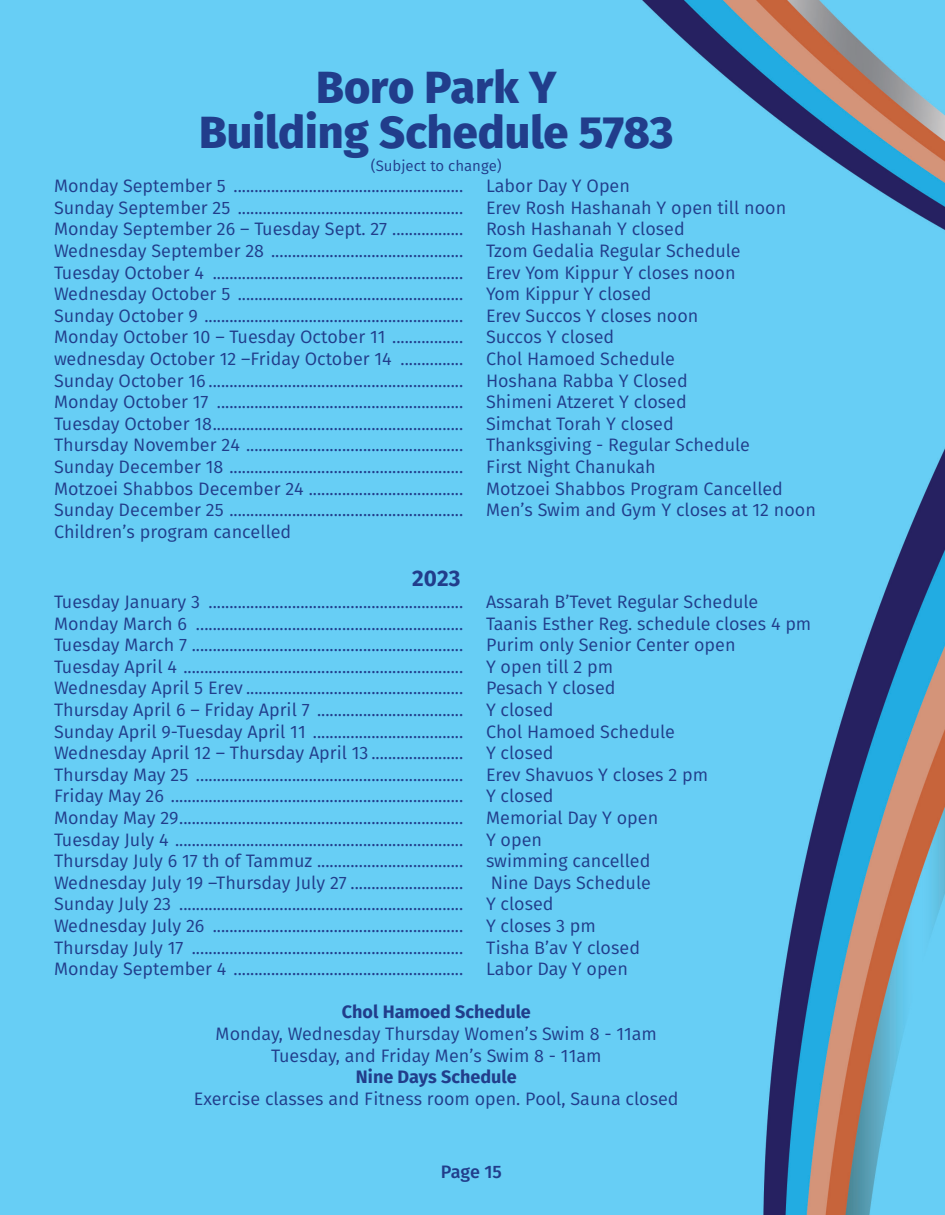
<style>
.page{position:relative;width:945px;height:1215px;background:#fff}
.page>*{position:absolute;margin:0;border:0;box-sizing:border-box;transform-origin:0 0}
.t1{font:800 45px "Fira Sans";color:#213d8b}
.t2{font:700 22.5px "Fira Sans";color:#213d8b}
.t3{font:18px "Fira Sans";color:#213d8b}
.t4{font:700 18px "Fira Sans";color:#213d8b}
.t5{font:500 18px "Fira Sans";letter-spacing:-.005em;color:#213d8b}
.t6{font:15px "Fira Sans";color:#213d8b}
</style>
<div class="page">
<img style="left:0;top:0;width:945px;height:1215px">
<p class="t1" style="left:316px;top:48px;width:242px">Boro Park Y</p>
<p class="t1" style="left:199px;top:93px;width:476px">Building Schedule 5783</p>
<p class="t6" style="left:371px;top:154px;width:132px">(Subject to change)</p>
<p class="t3" style="left:54px;top:173px;width:411px">Monday September 5 .......................................................</p>
<p class="t3" style="left:486px;top:173px;width:146px">Labor Day Y Open</p>
<p class="t3" style="left:54px;top:194px;width:411px">Sunday September 25 ......................................................</p>
<p class="t3" style="left:486px;top:194px;width:302px">Erev Rosh Hashanah Y open till noon</p>
<p class="t3" style="left:54px;top:216px;width:411px">Monday September 26 – Tuesday Sept. 27 .................</p>
<p class="t3" style="left:486px;top:216px;width:200px">Rosh Hashanah Y closed</p>
<p class="t3" style="left:54px;top:237px;width:411px">Wednesday September 28 ..............................................</p>
<p class="t3" style="left:486px;top:237px;width:256px">Tzom Gedalia Regular Schedule</p>
<p class="t3" style="left:54px;top:259px;width:411px">Tuesday October 4 ............................................................</p>
<p class="t3" style="left:486px;top:259px;width:251px">Erev Yom Kippur Y closes noon</p>
<p class="t3" style="left:54px;top:281px;width:411px">Wednesday October 5 ......................................................</p>
<p class="t3" style="left:486px;top:281px;width:167px">Yom Kippur Y closed</p>
<p class="t3" style="left:54px;top:302px;width:411px">Sunday October 9 ..............................................................</p>
<p class="t3" style="left:486px;top:302px;width:214px">Erev Succos Y closes noon</p>
<p class="t3" style="left:54px;top:324px;width:411px">Monday October 10 – Tuesday October 11 .................</p>
<p class="t3" style="left:486px;top:324px;width:130px">Succos Y closed</p>
<p class="t3" style="left:54px;top:345px;width:411px">wednesday October 12 –Friday October 14 ...............</p>
<p class="t3" style="left:486px;top:345px;width:191px">Chol Hamoed Schedule</p>
<p class="t3" style="left:54px;top:367px;width:411px">Sunday October 16 .............................................................</p>
<p class="t3" style="left:486px;top:367px;width:203px">Hoshana Rabba Y Closed</p>
<p class="t3" style="left:54px;top:389px;width:411px">Monday October 17 ...........................................................</p>
<p class="t3" style="left:486px;top:389px;width:202px">Shimeni Atzeret Y closed</p>
<p class="t3" style="left:54px;top:410px;width:411px">Tuesday October 18............................................................</p>
<p class="t3" style="left:486px;top:410px;width:189px">Simchat Torah Y closed</p>
<p class="t3" style="left:54px;top:432px;width:411px">Thursday November 24 ....................................................</p>
<p class="t3" style="left:486px;top:432px;width:266px">Thanksgiving - Regular Schedule</p>
<p class="t3" style="left:54px;top:453px;width:411px">Sunday December 18 ........................................................</p>
<p class="t3" style="left:486px;top:453px;width:171px">First Night Chanukah</p>
<p class="t3" style="left:54px;top:475px;width:411px">Motzoei Shabbos December 24 .....................................</p>
<p class="t3" style="left:486px;top:475px;width:298px">Motzoei Shabbos Program Cancelled</p>
<p class="t3" style="left:54px;top:497px;width:411px">Sunday December 25 ........................................................</p>
<p class="t3" style="left:486px;top:497px;width:331px">Men’s Swim and Gym Y closes at 12 noon</p>
<p class="t3" style="left:54px;top:518px;width:239px">Children’s program cancelled</p>
<p class="t2" style="left:412px;top:560px;width:50px">2023</p>
<p class="t3" style="left:54px;top:588px;width:411px">Tuesday January 3 .............................................................</p>
<p class="t3" style="left:486px;top:588px;width:274px">Assarah B’Tevet Regular Schedule</p>
<p class="t3" style="left:54px;top:610px;width:411px">Monday March 6 ................................................................</p>
<p class="t3" style="left:486px;top:610px;width:327px">Taanis Esther Reg. schedule closes 4 pm</p>
<p class="t3" style="left:54px;top:632px;width:411px">Tuesday March 7 .................................................................</p>
<p class="t3" style="left:486px;top:632px;width:251px">Purim only Senior Center open</p>
<p class="t3" style="left:54px;top:653px;width:411px">Tuesday April 4 ...................................................................</p>
<p class="t3" style="left:486px;top:653px;width:129px">Y open till 2 pm</p>
<p class="t3" style="left:54px;top:675px;width:411px">Wednesday April 5 Erev ....................................................</p>
<p class="t3" style="left:486px;top:675px;width:131px">Pesach Y closed</p>
<p class="t3" style="left:54px;top:696px;width:411px">Thursday April 6 – Friday April 7 ...................................</p>
<p class="t3" style="left:486px;top:696px;width:69px">Y closed</p>
<p class="t3" style="left:54px;top:718px;width:411px">Sunday April 9-Tuesday April 11 ....................................</p>
<p class="t3" style="left:486px;top:718px;width:191px">Chol Hamoed Schedule</p>
<p class="t3" style="left:54px;top:740px;width:411px">Wednesday April 12 – Thursday April 13 ......................</p>
<p class="t3" style="left:486px;top:740px;width:69px">Y closed</p>
<p class="t3" style="left:54px;top:761px;width:411px">Thursday May 25 ................................................................</p>
<p class="t3" style="left:486px;top:761px;width:224px">Erev Shavuos Y closes 2 pm</p>
<p class="t3" style="left:54px;top:783px;width:411px">Friday May 26 ......................................................................</p>
<p class="t3" style="left:486px;top:783px;width:69px">Y closed</p>
<p class="t3" style="left:54px;top:804px;width:411px">Monday May 29....................................................................</p>
<p class="t3" style="left:486px;top:804px;width:174px">Memorial Day Y open</p>
<p class="t3" style="left:54px;top:826px;width:411px">Tuesday July 4 .....................................................................</p>
<p class="t3" style="left:486px;top:826px;width:58px">Y open</p>
<p class="t3" style="left:54px;top:848px;width:411px">Thursday July 6 17 th of Tammuz ...................................</p>
<p class="t3" style="left:486px;top:848px;width:166px">swimming cancelled</p>
<p class="t3" style="left:54px;top:869px;width:411px">Wednesday July 19 –Thursday July 27 ...........................</p>
<p class="t3" style="left:491px;top:869px;width:162px">Nine Days Schedule</p>
<p class="t3" style="left:54px;top:891px;width:411px">Sunday July 23 ....................................................................</p>
<p class="t3" style="left:486px;top:891px;width:69px">Y closed</p>
<p class="t3" style="left:54px;top:912px;width:411px">Wednesday July 26 ............................................................</p>
<p class="t3" style="left:486px;top:912px;width:111px">Y closes 3 pm</p>
<p class="t3" style="left:54px;top:934px;width:411px">Thursday July 17 .................................................................</p>
<p class="t3" style="left:486px;top:934px;width:156px">Tisha B’av Y closed</p>
<p class="t3" style="left:54px;top:956px;width:411px">Monday September 4 .......................................................</p>
<p class="t3" style="left:486px;top:956px;width:144px">Labor Day Y open</p>
<p class="t4" style="left:342px;top:997px;width:190px">Chol Hamoed Schedule</p>
<p class="t3" style="left:216px;top:1020px;width:443px">Monday, Wednesday Thursday Women’s Swim 8 - 11am</p>
<p class="t3" style="left:271px;top:1042px;width:332px">Tuesday, and Friday Men’s Swim 8 - 11am</p>
<p class="t4" style="left:356px;top:1062px;width:162px">Nine Days Schedule</p>
<p class="t3" style="left:194px;top:1085px;width:486px">Exercise classes and Fitness room open. Pool, Sauna closed</p>
<p class="t5" style="left:441px;top:1157px;width:63px">Page 15</p>
</div>
